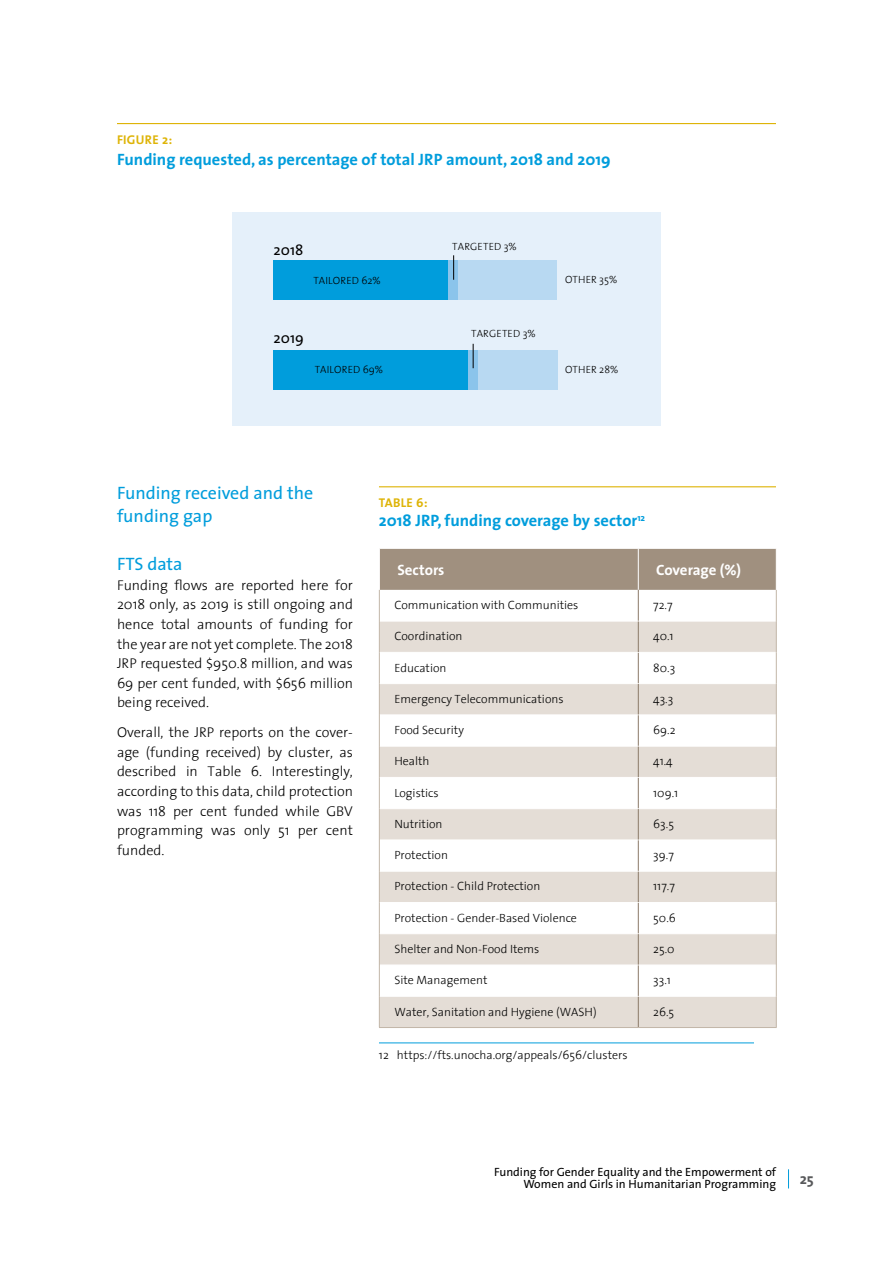
<style>
.page{position:relative;width:893px;height:1263px;background:#fff}
.page>*{position:absolute;margin:0;border:0;box-sizing:border-box;transform-origin:0 0}
.t1{font:18px/22.5px "The Sans";color:#009ddc}
.t2{font:700 16.5px "The Sans";color:#009ddc}
.t3{font:700 15px "The Sans";color:#fff}
.t4{font:15px "The Sans";color:#000}
.t5{font:700 15px "The Sans";color:#58595b}
.t6{font:300 14.25px/19.6px "The Sans";color:#000;text-align:justify}
.t7{font:700 12.75px "The Sans";letter-spacing:.02em;color:#deb407}
.t8{font:300 12px "The Sans";color:#000}
.t9{font:12px/12px "The Sans";color:#000;text-align:right}
.t10{font:300 10.5px "The Sans";letter-spacing:.015em;color:#000}
</style>
<div class="page">
<svg style="left:788px;top:1169px;width:1px;height:19px"></svg>
<hr style="left:117px;top:123px;width:659px;height:1px;background:#deb407">
<div style="left:232px;top:213px;width:429px;height:213px;background:#e5f0fa"></div>
<hr style="left:379px;top:486px;width:397px;height:1px;background:#deb407">
<div style="left:380px;top:549px;width:396px;height:41px;background:#a0907f"></div>
<svg style="left:380px;top:622px;width:396px;height:405px;fill:#e4ddd6"></svg>
<hr style="left:638px;top:549px;width:1px;height:41px;background:#fff">
<hr style="left:380px;top:652px;width:258px;height:1px;background:#fff">
<hr style="left:638px;top:652px;width:138px;height:1px;background:#fff">
<hr style="left:380px;top:683px;width:258px;height:1px;background:#fff">
<hr style="left:638px;top:683px;width:138px;height:1px;background:#fff">
<hr style="left:380px;top:714px;width:258px;height:1px;background:#fff">
<hr style="left:638px;top:714px;width:138px;height:1px;background:#fff">
<hr style="left:380px;top:746px;width:258px;height:1px;background:#fff">
<hr style="left:638px;top:746px;width:138px;height:1px;background:#fff">
<hr style="left:380px;top:777px;width:258px;height:1px;background:#fff">
<hr style="left:638px;top:777px;width:138px;height:1px;background:#fff">
<hr style="left:380px;top:808px;width:258px;height:1px;background:#fff">
<hr style="left:638px;top:808px;width:138px;height:1px;background:#fff">
<hr style="left:380px;top:839px;width:258px;height:1px;background:#fff">
<hr style="left:638px;top:839px;width:138px;height:1px;background:#fff">
<hr style="left:380px;top:871px;width:258px;height:1px;background:#fff">
<hr style="left:638px;top:871px;width:138px;height:1px;background:#fff">
<hr style="left:380px;top:902px;width:258px;height:1px;background:#fff">
<hr style="left:638px;top:902px;width:138px;height:1px;background:#fff">
<hr style="left:380px;top:933px;width:258px;height:1px;background:#fff">
<hr style="left:638px;top:933px;width:138px;height:1px;background:#fff">
<hr style="left:380px;top:965px;width:258px;height:1px;background:#fff">
<hr style="left:638px;top:965px;width:138px;height:1px;background:#fff">
<hr style="left:380px;top:996px;width:258px;height:1px;background:#fff">
<hr style="left:638px;top:996px;width:138px;height:1px;background:#fff">
<hr style="left:379px;top:590px;width:1px;height:31px;background:#c2b6a8">
<hr style="left:776px;top:590px;width:1px;height:31px;background:#c2b6a8">
<hr style="left:379px;top:621px;width:1px;height:31px;background:#c2b6a8">
<hr style="left:776px;top:621px;width:1px;height:31px;background:#c2b6a8">
<hr style="left:379px;top:652px;width:1px;height:32px;background:#c2b6a8">
<hr style="left:776px;top:652px;width:1px;height:32px;background:#c2b6a8">
<hr style="left:379px;top:684px;width:1px;height:31px;background:#c2b6a8">
<hr style="left:776px;top:684px;width:1px;height:31px;background:#c2b6a8">
<hr style="left:379px;top:715px;width:1px;height:31px;background:#c2b6a8">
<hr style="left:776px;top:715px;width:1px;height:31px;background:#c2b6a8">
<hr style="left:379px;top:746px;width:1px;height:31px;background:#c2b6a8">
<hr style="left:776px;top:746px;width:1px;height:31px;background:#c2b6a8">
<hr style="left:379px;top:777px;width:1px;height:32px;background:#c2b6a8">
<hr style="left:776px;top:777px;width:1px;height:32px;background:#c2b6a8">
<hr style="left:379px;top:809px;width:1px;height:31px;background:#c2b6a8">
<hr style="left:776px;top:809px;width:1px;height:31px;background:#c2b6a8">
<hr style="left:379px;top:840px;width:1px;height:31px;background:#c2b6a8">
<hr style="left:776px;top:840px;width:1px;height:31px;background:#c2b6a8">
<hr style="left:379px;top:871px;width:1px;height:31px;background:#c2b6a8">
<hr style="left:776px;top:871px;width:1px;height:31px;background:#c2b6a8">
<hr style="left:379px;top:902px;width:1px;height:32px;background:#c2b6a8">
<hr style="left:776px;top:902px;width:1px;height:32px;background:#c2b6a8">
<hr style="left:379px;top:934px;width:1px;height:31px;background:#c2b6a8">
<hr style="left:776px;top:934px;width:1px;height:31px;background:#c2b6a8">
<hr style="left:379px;top:965px;width:1px;height:31px;background:#c2b6a8">
<hr style="left:776px;top:965px;width:1px;height:31px;background:#c2b6a8">
<hr style="left:379px;top:996px;width:1px;height:31px;background:#c2b6a8">
<hr style="left:776px;top:996px;width:1px;height:31px;background:#c2b6a8">
<hr style="left:379px;top:1027px;width:259px;height:1px;background:#c2b6a8">
<hr style="left:638px;top:1027px;width:139px;height:1px;background:#c2b6a8">
<hr style="left:638px;top:590px;width:1px;height:31px;background:#8a7967">
<hr style="left:638px;top:621px;width:1px;height:31px;background:#8a7967">
<hr style="left:638px;top:653px;width:1px;height:30px;background:#8a7967">
<hr style="left:638px;top:684px;width:1px;height:30px;background:#8a7967">
<hr style="left:638px;top:715px;width:1px;height:31px;background:#8a7967">
<hr style="left:638px;top:746px;width:1px;height:31px;background:#8a7967">
<hr style="left:638px;top:778px;width:1px;height:30px;background:#8a7967">
<hr style="left:638px;top:809px;width:1px;height:30px;background:#8a7967">
<hr style="left:638px;top:840px;width:1px;height:31px;background:#8a7967">
<hr style="left:638px;top:871px;width:1px;height:31px;background:#8a7967">
<hr style="left:638px;top:903px;width:1px;height:30px;background:#8a7967">
<hr style="left:638px;top:934px;width:1px;height:31px;background:#8a7967">
<hr style="left:638px;top:965px;width:1px;height:31px;background:#8a7967">
<hr style="left:638px;top:997px;width:1px;height:30px;background:#8a7967">
<hr style="left:379px;top:1043px;width:375px;height:1px;background:#009ddc">
<div style="left:274px;top:260px;width:174px;height:39px;background:#009ddc"></div>
<div style="left:458px;top:260px;width:99px;height:39px;background:#b8d9f2"></div>
<div style="left:448px;top:260px;width:10px;height:39px;background:#8bc4eb"></div>
<svg style="left:453px;top:255px;width:1px;height:25px"></svg>
<div style="left:468px;top:350px;width:10px;height:39px;background:#8bc4eb"></div>
<div style="left:478px;top:350px;width:79px;height:39px;background:#b8d9f2"></div>
<div style="left:274px;top:350px;width:194px;height:39px;background:#009ddc"></div>
<svg style="left:473px;top:344px;width:1px;height:24px"></svg>
<p class="t7" style="left:117px;top:129px;width:57px">FIGURE 2:</p>
<p class="t2" style="left:117px;top:146px;width:495px">Funding requested, as percentage of total JRP amount, 2018 and 2019</p>
<p class="t4" style="left:274px;top:238px;width:31px">2018</p>
<p class="t10" style="left:313px;top:272px;width:69px">TAILORED 62%</p>
<p class="t4" style="left:274px;top:325px;width:32px">2019</p>
<p class="t10" style="left:315px;top:361px;width:70px">TAILORED 69%</p>
<p class="t10" style="left:452px;top:237px;width:66px">TARGETED 3%</p>
<p class="t10" style="left:471px;top:325px;width:66px">TARGETED 3%</p>
<p class="t10" style="left:565px;top:271px;width:54px">OTHER 35%</p>
<p class="t10" style="left:565px;top:361px;width:55px">OTHER 28%</p>
<p class="t1" style="left:117px;top:481px;width:198px">Funding received and the funding gap</p>
<p class="t1" style="left:117px;top:552px;width:67px">FTS data</p>
<p class="t6" style="left:117px;top:574px;width:237px">Funding flows are reported here for 2018 only, as 2019 is still ongoing and hence total amounts of funding for the year are not yet complete. The 2018<br>JRP requested $950.8 million, and was 69 per cent funded, with $656 million being received.</p>
<p class="t6" style="left:117px;top:722px;width:237px">Overall, the JRP reports on the cover&shy;age (funding received) by cluster, as described in Table 6. Interestingly, according to this data, child protection was 118 per cent funded while GBV programming was only 51 per cent funded.</p>
<p class="t7" style="left:379px;top:492px;width:50px">TABLE 6:</p>
<p class="t2" style="left:379px;top:507px;width:268px">2018 JRP, funding coverage by sector<sup>12</sup></p>
<p class="t3" style="left:397px;top:557px;width:49px">Sectors</p>
<p class="t3" style="left:656px;top:557px;width:86px">Coverage (%)</p>
<p class="t8" style="left:394px;top:595px;width:186px">Communication with Communities</p>
<p class="t8" style="left:653px;top:595px;width:21px">72.7</p>
<p class="t8" style="left:394px;top:626px;width:70px">Coordination</p>
<p class="t8" style="left:653px;top:626px;width:22px">40.1</p>
<p class="t8" style="left:394px;top:658px;width:54px">Education</p>
<p class="t8" style="left:653px;top:658px;width:24px">80.3</p>
<p class="t8" style="left:394px;top:689px;width:171px">Emergency Telecommunications</p>
<p class="t8" style="left:653px;top:689px;width:22px">43.3</p>
<p class="t8" style="left:394px;top:720px;width:71px">Food Security</p>
<p class="t8" style="left:653px;top:720px;width:24px">69.2</p>
<p class="t8" style="left:394px;top:751px;width:37px">Health</p>
<p class="t8" style="left:653px;top:751px;width:21px">41.4</p>
<p class="t8" style="left:394px;top:783px;width:46px">Logistics</p>
<p class="t8" style="left:653px;top:783px;width:26px">109.1</p>
<p class="t8" style="left:394px;top:814px;width:50px">Nutrition</p>
<p class="t8" style="left:653px;top:814px;width:22px">63.5</p>
<p class="t8" style="left:394px;top:845px;width:55px">Protection</p>
<p class="t8" style="left:653px;top:845px;width:22px">39.7</p>
<p class="t8" style="left:394px;top:876px;width:147px">Protection - Child Protection</p>
<p class="t8" style="left:653px;top:876px;width:23px">117.7</p>
<p class="t8" style="left:394px;top:908px;width:184px">Protection - Gender-Based Violence</p>
<p class="t8" style="left:653px;top:908px;width:24px">50.6</p>
<p class="t8" style="left:394px;top:939px;width:147px">Shelter and Non-Food Items</p>
<p class="t8" style="left:653px;top:939px;width:23px">25.0</p>
<p class="t8" style="left:394px;top:970px;width:95px">Site Management</p>
<p class="t8" style="left:653px;top:970px;width:19px">33.1</p>
<p class="t8" style="left:394px;top:1001px;width:204px">Water, Sanitation and Hygiene (WASH)</p>
<p class="t8" style="left:653px;top:1001px;width:22px">26.5</p>
<p class="t8" style="left:379px;top:1045px;width:250px">12 https://fts.unocha.org/appeals/656/clusters</p>
<p class="t9" style="left:494px;top:1165px;width:284px">Funding for Gender Equality and the Empowerment of<br>Women and Girls in Humanitarian Programming</p>
<p class="t5" style="left:800px;top:1166px;width:16px">25</p>
</div>
